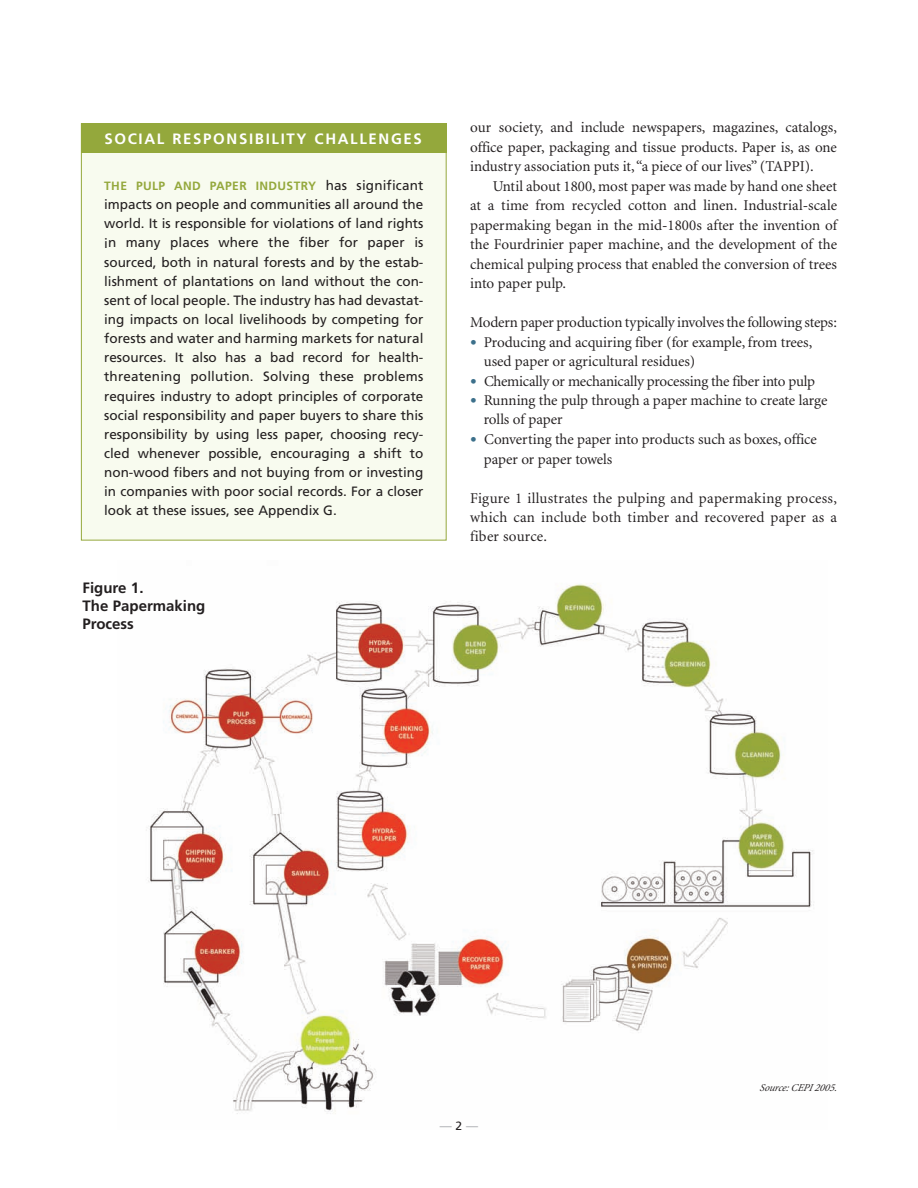
<style>
.page{position:relative;width:918px;height:1188px;background:#fff}
.page>*{position:absolute;margin:0;border:0;box-sizing:border-box;transform-origin:0 0}
.t1{font:15px/19.5px "Minion MM.345.584.11";letter-spacing:-.005em;color:#231f20;text-align:justify}
.t2{font:700 15px "Frutiger";letter-spacing:.11em;color:#fff}
.t3{font:700 15px/18px "Frutiger";color:#231f20}
.t4{font:13.5px/19.2px "Frutiger";color:#231f20;text-align:justify}
.t5{font:700 12px "Frutiger";letter-spacing:.035em;color:#94a83c}
.t6{font:12px "Frutiger";color:#a8a9ad}
.t7{font:italic 10.5px "Minion MM It.345.584.11";color:#231f20}
.s1{font-weight:400;font-size:13.5px;color:#231f20}
.s2{font-family:"Frutiger";font-size:13.5px;color:#3c708b}
.s3{color:#231f20}
</style>
<div class="page">
<img style="left:146px;top:583px;width:668px;height:531px">
<div style="left:81px;top:124px;width:365px;height:416px;background:#f8fbef"></div>
<div style="left:81px;top:124px;width:366px;height:29px;background:#94a83c"></div>
<p class="t2" style="left:104px;top:133px;width:319px">SOCIAL RESPONSIBILITY CHALLENGES</p>
<p class="t5" style="left:104px;top:181px;width:321px">THE PULP AND PAPER INDUSTRY <span class="s1">has significant</span></p>
<p class="t4" style="left:104px;top:196px;width:321px">impacts on people and communities all around the world. It is responsible for violations of land rights in many places where the fiber for paper is sourced, both in natural forests and by the estab&shy;lishment of plantations on land without the con&shy;sent of local people. The industry has had devastat&shy;ing impacts on local livelihoods by competing for forests and water and harming markets for natural resources. It also has a bad record for health&shy;threatening pollution. Solving these problems requires industry to adopt principles of corporate social responsibility and paper buyers to share this responsibility by using less paper, choosing recy&shy;cled whenever possible, encouraging a shift to non-wood fibers and not buying from or investing in companies with poor social records. For a closer look at these issues, see Appendix G.</p>
<p class="t3" style="left:82px;top:580px;width:124px">Figure 1.<br>The Papermaking<br>Process</p>
<p class="t1" style="left:470px;top:119px;width:368px">our society, and include newspapers, magazines, catalogs, office paper, packaging and tissue products. Paper is, as one industry association puts it,“a piece of our lives” (TAPPI).</p>
<p class="t1" style="left:470px;top:177px;width:368px;text-indent:22px">Until about 1800, most paper was made by hand one sheet at a time from recycled cotton and linen. Industrial-scale papermaking began in the mid-1800s after the invention of the Fourdrinier paper machine, and the development of the chemical pulping process that enabled the conversion of trees into paper pulp.</p>
<p class="t1" style="left:470px;top:314px;width:368px">Modern paper production typically involves the following steps:</p>
<p class="t1" style="left:484px;top:333px;width:330px;text-indent:-14px"><span class="s2">•</span> Producing and acquiring fiber (for example, from trees, used paper or agricultural residues)</p>
<p class="t1" style="left:470px;top:372px;width:346px"><span class="s2">•</span> Chemically or mechanically processing the fiber into pulp</p>
<p class="t1" style="left:484px;top:392px;width:345px;text-indent:-14px"><span class="s2">•</span> Running the pulp through a paper machine to create large rolls of paper</p>
<p class="t1" style="left:484px;top:431px;width:335px;text-indent:-14px"><span class="s2">•</span> Converting the paper into products such as boxes, office paper or paper towels</p>
<p class="t1" style="left:470px;top:489px;width:368px">Figure 1 illustrates the pulping and papermaking process, which can include both timber and recovered paper as a fiber source.</p>
<p class="t6" style="left:440px;top:1120px;width:40px">— <span class="s3">2</span> —</p>
<p class="t7" style="left:760px;top:1084px;width:81px">Source: CEPI 2005.</p>
</div>
